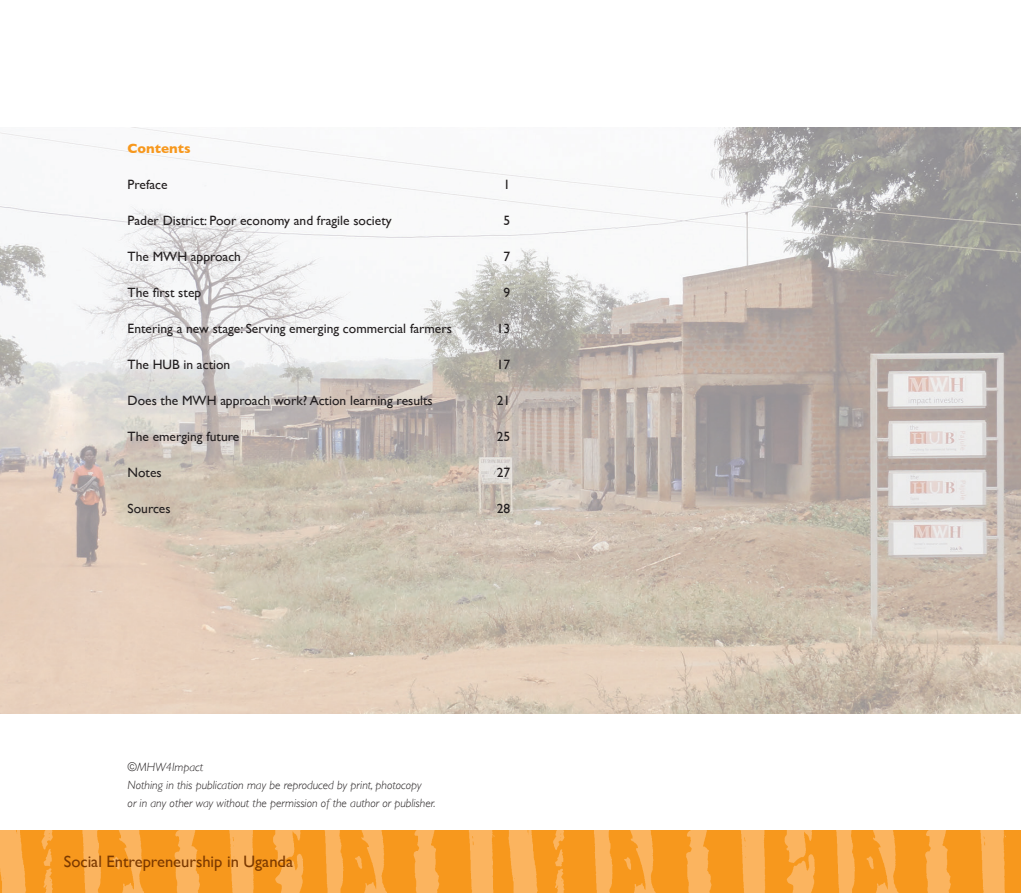
<style>
.page{position:relative;width:1021px;height:893px;background:#fff}
.page>*{position:absolute;margin:0;border:0;box-sizing:border-box;transform-origin:0 0}
.t1{font:16.5px "Gill Sans";color:#7b3900}
.t2{font:13.5px "Gill Sans";color:#231f20}
.t3{font:700 13.5px "Gill Sans";color:#f7981d}
.t4{font:italic 300 12px/18px "Gill Sans";color:#231f20}
</style>
<div class="page">
<hr style="left:1020px;top:829px;width:1px;height:64px;background:#f7981d">
<img style="left:0;top:830px;width:1014px;height:63px">
<img style="left:0;top:128px;width:1020px;height:586px">
<p class="t3" style="left:128px;top:137px;width:65px">Contents</p>
<p class="t2" style="left:128px;top:176px;width:41px">Preface</p>
<p class="t2" style="left:503px;top:176px;width:8px">1</p>
<p class="t2" style="left:128px;top:212px;width:266px">Pader District: Poor economy and fragile society</p>
<p class="t2" style="left:503px;top:212px;width:8px">5</p>
<p class="t2" style="left:128px;top:248px;width:115px">The MWH approach</p>
<p class="t2" style="left:503px;top:248px;width:8px">7</p>
<p class="t2" style="left:128px;top:284px;width:75px">The first step</p>
<p class="t2" style="left:503px;top:284px;width:8px">9</p>
<p class="t2" style="left:128px;top:320px;width:326px">Entering a new stage: Serving emerging commercial farmers</p>
<p class="t2" style="left:497px;top:320px;width:15px">13</p>
<p class="t2" style="left:128px;top:356px;width:104px">The HUB in action</p>
<p class="t2" style="left:497px;top:356px;width:15px">17</p>
<p class="t2" style="left:128px;top:392px;width:306px">Does the MWH approach work? Action learning results</p>
<p class="t2" style="left:497px;top:392px;width:15px">21</p>
<p class="t2" style="left:128px;top:428px;width:113px">The emerging future</p>
<p class="t2" style="left:497px;top:428px;width:15px">25</p>
<p class="t2" style="left:128px;top:464px;width:36px">Notes</p>
<p class="t2" style="left:497px;top:464px;width:15px">27</p>
<p class="t2" style="left:128px;top:500px;width:44px">Sources</p>
<p class="t2" style="left:497px;top:500px;width:15px">28</p>
<p class="t4" style="left:128px;top:758px;width:309px">©MHW4Impact<br>Nothing in this publication may be reproduced by print, photocopy<br>or in any other way without the permission of the author or publisher.</p>
<p class="t1" style="left:64px;top:851px;width:231px">Social Entrepreneurship in Uganda</p>
</div>
